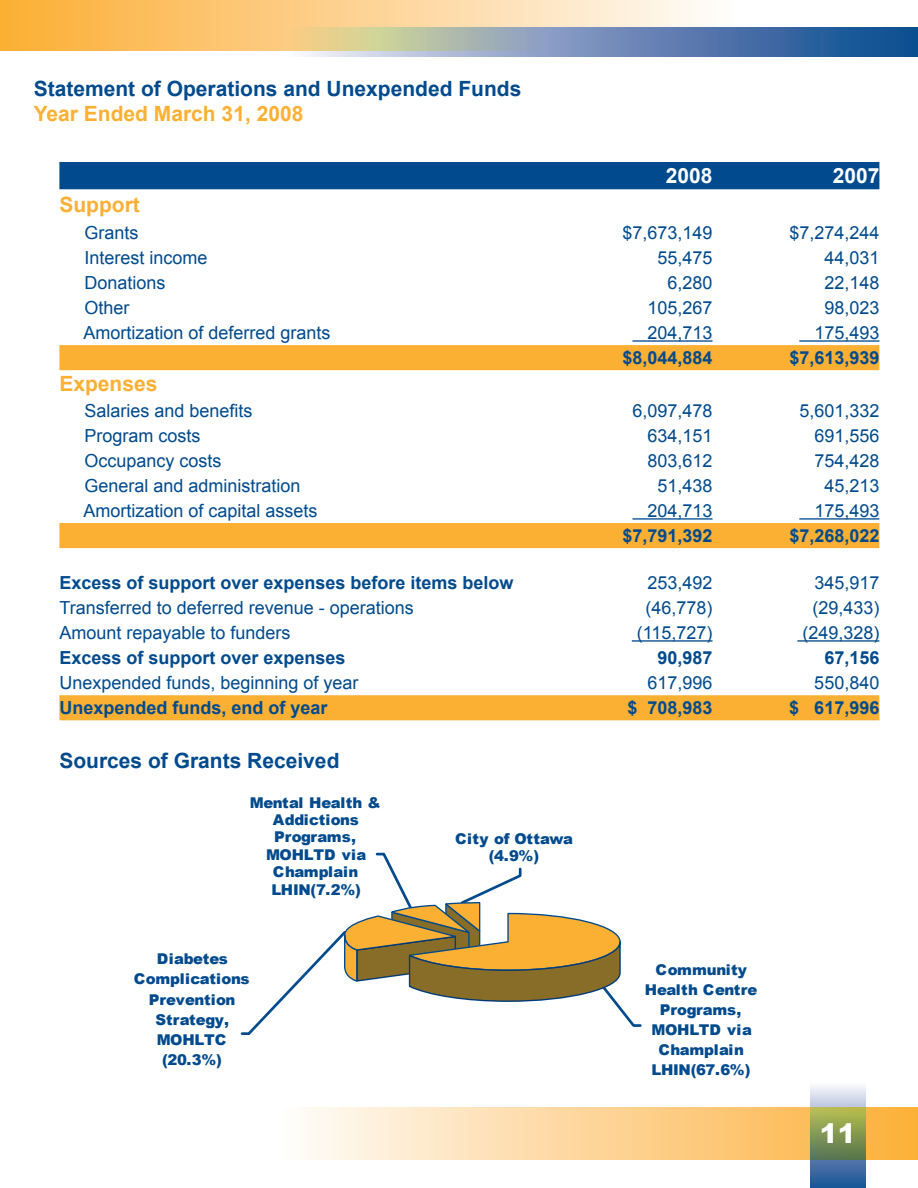
<style>
.page{position:relative;width:918px;height:1188px;background:#fff}
.page>*{position:absolute;margin:0;border:0;box-sizing:border-box;transform-origin:0 0}
.t1{font:900 27px "Arial";color:#fff}
.t2{font:700 21px "Arial";color:#004a8d}
.t3{font:700 21px "Arial";color:#fbb034}
.t4{font:700 21px "Arial";color:#fff}
.t5{font:18px "Arial";color:#004a8d}
.t6{font:700 18px "Arial";color:#004a8d}
.t7{font:900 14.85px/20.2px "Arial";letter-spacing:-.015em;color:#004a8d;text-align:center}
.t8{font:900 14.85px/17.5px "Arial";letter-spacing:.01em;color:#004a8d;text-align:center}
</style>
<div class="page">
<div style="left:284px;top:27px;width:634px;height:29px;background:linear-gradient(to right,#f3ecf7,#04408a)"></div>
<svg style="left:0;top:0;width:731px;height:50px;background:#e2c391"></svg>
<div style="left:284px;top:1107px;width:634px;height:52px;background:linear-gradient(to right,#fefbf8,#fcaf39)"></div>
<svg style="left:810px;top:1086px;width:56px;height:102px;background:#809887"></svg>
<div style="left:59px;top:162px;width:820px;height:27px;background:#004a8d"></div>
<svg style="left:59px;top:345px;width:820px;height:375px"></svg>
<hr style="left:632px;top:340px;width:81px;height:2px;background:#004a8d">
<hr style="left:799px;top:340px;width:80px;height:2px;background:#004a8d">
<hr style="left:632px;top:518px;width:81px;height:2px;background:#004a8d">
<hr style="left:799px;top:518px;width:80px;height:2px;background:#004a8d">
<hr style="left:632px;top:640px;width:81px;height:2px;background:#004a8d">
<hr style="left:797px;top:640px;width:82px;height:2px;background:#004a8d">
<svg style="left:240px;top:852px;width:402px;height:183px"></svg>
<p class="t2" style="left:34px;top:75px;width:489px">Statement of Operations and Unexpended Funds</p>
<p class="t3" style="left:34px;top:100px;width:271px">Year Ended March 31, 2008</p>
<p class="t4" style="left:666px;top:162px;width:48px">2008</p>
<p class="t4" style="left:833px;top:162px;width:48px">2007</p>
<p class="t3" style="left:59px;top:191px;width:82px">Support</p>
<p class="t5" style="left:84px;top:221px;width:56px">Grants</p>
<p class="t5" style="left:622px;top:221px;width:92px">$7,673,149</p>
<p class="t5" style="left:789px;top:221px;width:92px">$7,274,244</p>
<p class="t5" style="left:84px;top:246px;width:125px">Interest income</p>
<p class="t5" style="left:657px;top:246px;width:57px">55,475</p>
<p class="t5" style="left:824px;top:246px;width:57px">44,031</p>
<p class="t5" style="left:84px;top:271px;width:83px">Donations</p>
<p class="t5" style="left:667px;top:271px;width:47px">6,280</p>
<p class="t5" style="left:824px;top:271px;width:57px">22,148</p>
<p class="t5" style="left:84px;top:296px;width:47px">Other</p>
<p class="t5" style="left:647px;top:296px;width:67px">105,267</p>
<p class="t5" style="left:824px;top:296px;width:57px">98,023</p>
<p class="t5" style="left:83px;top:321px;width:249px">Amortization of deferred grants</p>
<p class="t5" style="left:647px;top:321px;width:67px">204,713</p>
<p class="t5" style="left:814px;top:321px;width:67px">175,493</p>
<p class="t6" style="left:622px;top:346px;width:92px">$8,044,884</p>
<p class="t6" style="left:789px;top:346px;width:92px">$7,613,939</p>
<p class="t3" style="left:59px;top:370px;width:100px">Expenses</p>
<p class="t5" style="left:84px;top:398px;width:170px">Salaries and benefits</p>
<p class="t5" style="left:632px;top:398px;width:82px">6,097,478</p>
<p class="t5" style="left:799px;top:398px;width:82px">5,601,332</p>
<p class="t5" style="left:84px;top:424px;width:118px">Program costs</p>
<p class="t5" style="left:647px;top:424px;width:67px">634,151</p>
<p class="t5" style="left:814px;top:424px;width:67px">691,556</p>
<p class="t5" style="left:84px;top:449px;width:139px">Occupancy costs</p>
<p class="t5" style="left:647px;top:449px;width:67px">803,612</p>
<p class="t5" style="left:814px;top:449px;width:67px">754,428</p>
<p class="t5" style="left:84px;top:474px;width:218px">General and administration</p>
<p class="t5" style="left:657px;top:474px;width:57px">51,438</p>
<p class="t5" style="left:824px;top:474px;width:57px">45,213</p>
<p class="t5" style="left:83px;top:499px;width:236px">Amortization of capital assets</p>
<p class="t5" style="left:647px;top:499px;width:67px">204,713</p>
<p class="t5" style="left:814px;top:499px;width:67px">175,493</p>
<p class="t6" style="left:622px;top:524px;width:92px">$7,791,392</p>
<p class="t6" style="left:789px;top:524px;width:92px">$7,268,022</p>
<p class="t6" style="left:59px;top:571px;width:456px">Excess of support over expenses before items below</p>
<p class="t5" style="left:647px;top:571px;width:67px">253,492</p>
<p class="t5" style="left:814px;top:571px;width:67px">345,917</p>
<p class="t5" style="left:59px;top:596px;width:356px">Transferred to deferred revenue - operations</p>
<p class="t5" style="left:645px;top:596px;width:69px">(46,778)</p>
<p class="t5" style="left:812px;top:596px;width:69px">(29,433)</p>
<p class="t5" style="left:59px;top:621px;width:233px">Amount repayable to funders</p>
<p class="t5" style="left:637px;top:621px;width:77px">(115,727)</p>
<p class="t5" style="left:802px;top:621px;width:79px">(249,328)</p>
<p class="t6" style="left:59px;top:646px;width:288px">Excess of support over expenses</p>
<p class="t6" style="left:657px;top:646px;width:57px">90,987</p>
<p class="t6" style="left:824px;top:646px;width:57px">67,156</p>
<p class="t5" style="left:59px;top:671px;width:301px">Unexpended funds, beginning of year</p>
<p class="t5" style="left:647px;top:671px;width:67px">617,996</p>
<p class="t5" style="left:814px;top:671px;width:67px">550,840</p>
<p class="t6" style="left:59px;top:696px;width:270px">Unexpended funds, end of year</p>
<p class="t6" style="left:627px;top:696px;width:87px">$ 708,983</p>
<p class="t6" style="left:789px;top:696px;width:92px">$ 617,996</p>
<p class="t2" style="left:59px;top:747px;width:282px">Sources of Grants Received</p>
<p class="t7" style="left:250px;top:793px;width:132px;line-height:17.4px">Mental Health &amp;<br>Addictions<br>Programs,<br>MOHLTD via<br>Champlain<br>LHIN(7.2%)</p>
<p class="t8" style="left:455px;top:829px;width:119px">City of Ottawa (4.9%)</p>
<p class="t7" style="left:134px;top:948px;width:117px">Diabetes<br>Complications<br>Prevention<br>Strategy,<br>MOHLTC (20.3%)</p>
<p class="t7" style="left:645px;top:959px;width:114px">Community<br>Health Centre<br>Programs,<br>MOHLTD via<br>Champlain<br>LHIN(67.6%)</p>
<h1 class="t1" style="left:820px;top:1114px;width:38px">11</h1>
</div>
